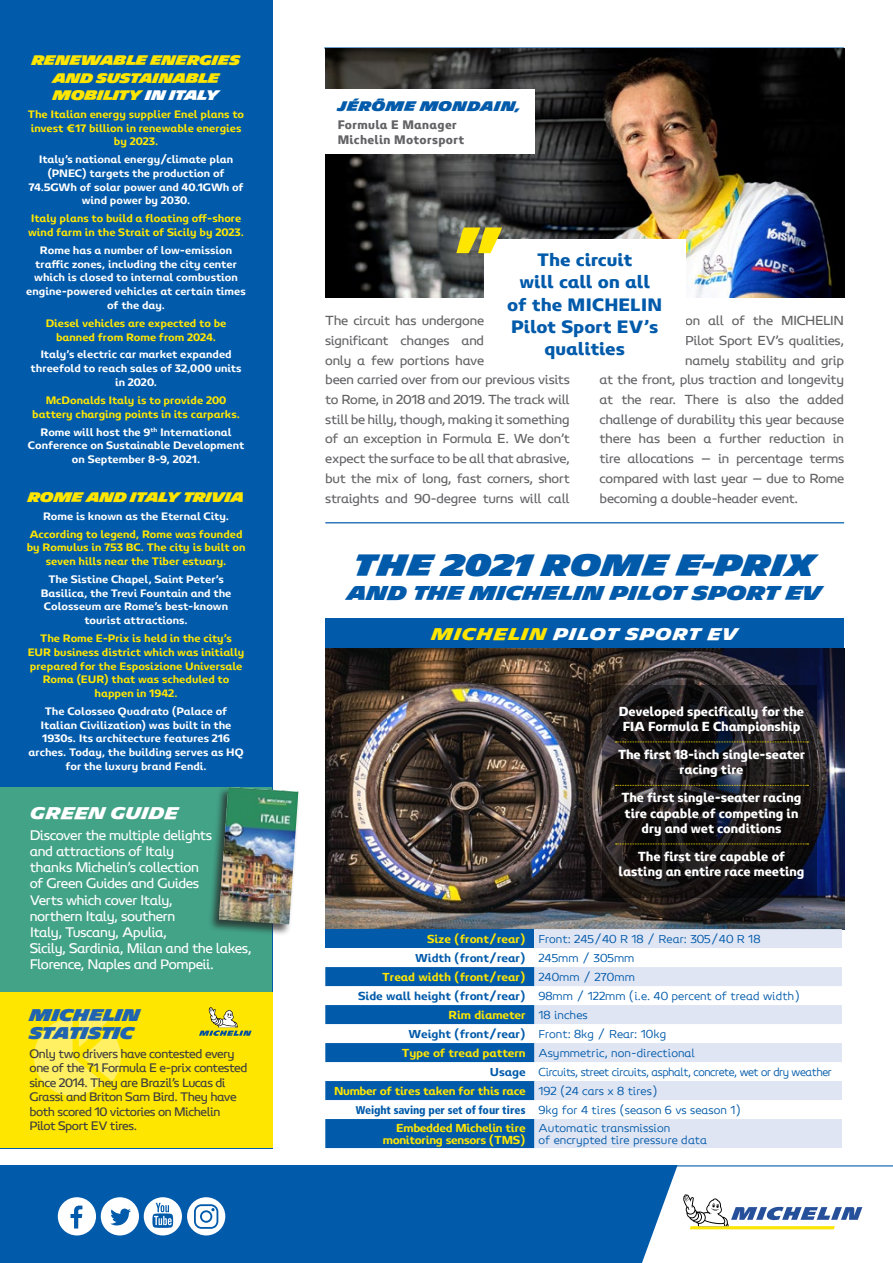
<style>
.page{position:relative;width:893px;height:1263px;background:#fff}
.page>*{position:absolute;margin:0;border:0;box-sizing:border-box;transform-origin:0 0}
.t1{font:600 97.65px "Michelin Unit Titling";color:#ffe601}
.Style_de_paragraphe{font:900 30px "Michelin Unit Titling";color:#015aaa}
.Style_de_paragraphe-2{font:900 19.5px "Michelin Unit Titling";color:#015aaa}
.t2{font:700 17.4px/22.2px "Michelin Unit Text";color:#015aaa;text-align:center}
.Style_de_paragraphe-3{font:700 16.5px "Michelin Unit Titling";letter-spacing:.05em;color:#fff}
.t3{font:900 16.5px/18px "Michelin Unit Titling";letter-spacing:-.025em;color:#2064b1}
.Style_de_paragraphe-4{font:700 16.5px "Michelin Unit Titling";color:#fff}
.t4{font:13.5px/16.2px "Michelin Unit Text";letter-spacing:-.04em;color:#fff}
.t5{font:900 13.5px/17.2px "Michelin Unit Titling";letter-spacing:-.035em;color:#ffe601;text-align:center}
.t6{font:900 13.5px "Michelin Unit Titling";letter-spacing:.02em;color:#015aaa}
.t7{font:12.75px/19.6px "Michelin Unit Text";letter-spacing:-.025em;color:#636366}
.t8{font:700 12.75px/15.3px "Michelin Unit Text";letter-spacing:-.005em;color:#fff;text-align:center;scale:.94 1}
.t9{font:12px/14.4px "Michelin Unit Text";letter-spacing:-.045em;color:#3e3e3f}
.t10{font:700 12px/14.4px "Michelin Unit Text";letter-spacing:.025em;color:#636366;scale:.94 1}
.t11{font:300 11.25px/12px "Michelin Unit Text";color:#015aaa}
.t12{font:600 11.25px/12px "Michelin Unit Text";letter-spacing:-.015em;color:#ffe601;text-align:right}
.t13{font:600 11.25px "Michelin Unit Text";letter-spacing:-.01em;color:#015aaa}
.t14{font:300 11.25px "Michelin Unit Text";letter-spacing:-.04em;color:#015aaa;scale:.96 1}
.t15{font:900 condensed 11.25px "Frutiger";letter-spacing:-.01em;color:#015aaa}
.t16{font:600 10.5px/13.6px "Michelin Unit Text";letter-spacing:-.005em;color:#fff;text-align:center}
.t17{font:600 10.5px/13.6px "Michelin Unit Text";letter-spacing:-.005em;color:#ffe601;text-align:center}
.s1{color:#fff}
.s2{color:#ffe601}
</style>
<div class="page">
<div style="left:0;top:1165px;width:893px;height:98px;background:#015aaa"></div>
<svg style="left:58px;top:1197px;width:124px;height:38px"></svg>
<svg style="left:642px;top:1165px;width:251px;height:98px;background:#dee7ec"></svg>
<div style="left:187px;top:1197px;width:38px;height:38px;background:#fff;border-radius:50%"></div>
<svg style="left:194px;top:1204px;width:24px;height:25px"></svg>
<img style="left:325px;top:648px;width:519px;height:281px">
<div style="left:0;top:0;width:272px;height:1148px;background:#015aaa"></div>
<hr style="left:324px;top:47px;width:520px;height:2px;background:#015aaa">
<img style="left:325px;top:48px;width:519px;height:250px">
<div style="left:325px;top:89px;width:210px;height:64px;background:#fff"></div>
<div style="left:484px;top:239px;width:201px;height:108px;background:#fff"></div>
<hr style="left:325px;top:522px;width:519px;height:1px;background:#015aaa">
<div style="left:0;top:787px;width:272px;height:205px;background:#43a387"></div>
<div style="left:208px;top:786px;width:93px;height:150px;background:#231f20;opacity:.75"></div>
<img style="left:219px;top:787px;width:79px;height:137px">
<div style="left:0;top:992px;width:272px;height:156px;background:#ffe601"></div>
<svg style="left:34px;top:1009px;width:87px;height:87px"></svg>
<svg style="left:199px;top:1007px;width:53px;height:29px"></svg>
<div style="left:325px;top:619px;width:519px;height:29px;background:#015aaa"></div>
<div style="left:325px;top:929px;width:209px;height:19px;background:#015aaa"></div>
<svg style="left:534px;top:929px;width:308px;height:219px;fill:#e0e5f3"></svg>
<svg style="left:325px;top:967px;width:209px;height:181px"></svg>
<svg style="left:602px;top:685px;width:214px;height:213px;background:#1b181a"></svg>
<svg style="left:616px;top:741px;width:192px;height:1px"></svg>
<svg style="left:616px;top:785px;width:192px;height:1px"></svg>
<svg style="left:616px;top:843px;width:192px;height:1px"></svg>
<p class="t5" style="left:32px;top:52px;width:210px">RENEWABLE ENERGIES<br>AND SUSTAINABLE<br>MOBILITY <span class="s1">IN ITALY</span></p>
<p class="t17" style="left:28px;top:107px;width:218px">The Italian energy supplier Enel plans to invest €17 billion in renewable energies by 2023.</p>
<p class="t16" style="left:28px;top:153px;width:217px">Italy’s national energy/climate plan (PNEC) targets the production of<br>74.5GWh of solar power and 40.1GWh of wind power by 2030.</p>
<p class="t17" style="left:28px;top:212px;width:217px;text-align:left">Italy plans to build a floating off-shore wind farm in the Strait of Sicily by 2023.</p>
<p class="t16" style="left:26px;top:244px;width:221px">Rome has a number of low-emission traffic zones, including the city center which is closed to internal combustion engine-powered vehicles at certain times of the day.</p>
<p class="t17" style="left:46px;top:316px;width:182px">Diesel vehicles are expected to be banned from Rome from 2024.</p>
<p class="t16" style="left:31px;top:348px;width:212px">Italy’s electric car market expanded threefold to reach sales of 32,000 units in 2020.</p>
<p class="t17" style="left:32px;top:393px;width:209px">McDonalds Italy is to provide 200 battery charging points in its carparks.</p>
<p class="t16" style="left:28px;top:425px;width:218px">Rome will host the 9<sup>th</sup> International<br>Conference on Sustainable Development on September 8-9, 2021.</p>
<p class="t5" style="left:28px;top:488px;width:218px">ROME AND ITALY TRIVIA</p>
<p class="t16" style="left:43px;top:509px;width:187px">Rome is known as the Eternal City.</p>
<p class="t17" style="left:27px;top:527px;width:220px">According to legend, Rome was founded by Romulus in 753 BC. The city is built on seven hills near the Tiber estuary.</p>
<p class="t16" style="left:41px;top:572px;width:192px">The Sistine Chapel, Saint Peter’s<br>Basilica, the Trevi Fountain and the<br>Colosseum are Rome’s best-known tourist attractions.</p>
<p class="t17" style="left:28px;top:632px;width:218px">The Rome E-Prix is held in the city’s EUR business district which was initially prepared for the Esposizione Universale Roma (EUR) that was scheduled to happen in 1942.</p>
<p class="t16" style="left:29px;top:704px;width:216px">The Colosseo Quadrato (Palace of Italian Civilization) was built in the 1930s. Its architecture features 216 arches. Today, the building serves as HQ for the luxury brand Fendi.</p>
<p class="Style_de_paragraphe-4" style="left:31px;top:803px;width:149px">GREEN GUIDE</p>
<p class="t4" style="left:30px;top:827px;width:223px">Discover the multiple delights<br>and attractions of Italy<br>thanks Michelin’s collection<br>of Green Guides and Guides<br>Verts which cover Italy,<br>northern Italy, southern<br>Italy, Tuscany, Apulia,<br>Sicily, Sardinia, Milan and the lakes,<br>Florence, Naples and Pompeii.</p>
<p class="t3" style="left:30px;top:1007px;width:112px">MICHELIN<br>STATISTIC</p>
<p class="t9" style="left:30px;top:1047px;width:219px">Only two drivers have contested every one of the 71 Formula E e-prix contested since 2014. They are Brazil’s Lucas di Grassi and Briton Sam Bird. They have both scored 10 victories on Michelin Pilot Sport EV tires.</p>
<p class="t6" style="left:338px;top:98px;width:185px">JÉRÔME MONDAIN,</p>
<p class="t10" style="left:338px;top:118px;width:136px">Formula E Manager<br>Michelin Motorsport</p>
<p class="t1" style="left:438px;top:206px;width:66px">"</p>
<p class="t2" style="left:507px;top:249px;width:156px">The circuit<br>will call on all<br>of the MICHELIN<br>Pilot Sport EV’s qualities</p>
<p class="t7" style="left:325px;top:311px;width:246px">The circuit has undergone<br>significant changes and<br>only a few portions have<br>been carried over from our previous visits to Rome, in 2018 and 2019. The track will still be hilly, though, making it something of an exception in Formula E. We don’t expect the surface to be all that abrasive, but the mix of long, fast corners, short straights and 90-degree turns will call</p>
<p class="t7" style="left:685px;top:311px;width:160px">on all of the MICHELIN</p>
<p class="t7" style="left:685px;top:331px;width:160px">Pilot Sport EV’s qualities,</p>
<p class="t7" style="left:685px;top:350px;width:160px">namely stability and grip</p>
<p class="t7" style="left:600px;top:370px;width:246px">at the front, plus traction and longevity</p>
<p class="t7" style="left:600px;top:390px;width:246px">at the rear. There is also the added</p>
<p class="t7" style="left:600px;top:409px;width:246px">challenge of durability this year because</p>
<p class="t7" style="left:600px;top:429px;width:246px">there has been a further reduction in</p>
<p class="t7" style="left:600px;top:449px;width:246px">tire allocations – in percentage terms</p>
<p class="t7" style="left:600px;top:469px;width:246px">compared with last year – due to Rome</p>
<p class="t7" style="left:600px;top:488px;width:200px">becoming a double-header event.</p>
<p class="Style_de_paragraphe" style="left:354px;top:548px;width:463px">THE 2021 ROME E-PRIX</p>
<p class="Style_de_paragraphe-2" style="left:347px;top:581px;width:477px">AND THE MICHELIN PILOT SPORT EV</p>
<p class="Style_de_paragraphe-3" style="left:431px;top:624px;width:308px"><span class="s2">MICHELIN</span> PILOT SPORT EV</p>
<p class="t8" style="left:619px;top:703px;width:198px;text-align:left">Developed specifically for the<br>FIA Formula E Championship</p>
<p class="t8" style="left:618px;top:747px;width:200px">The first 18-inch single-seater racing tire</p>
<p class="t8" style="left:621px;top:790px;width:193px">The first single-seater racing tire capable of competing in dry and wet conditions</p>
<p class="t8" style="left:618px;top:849px;width:199px">The first tire capable of lasting an entire race meeting</p>
<p class="t12" style="left:427px;top:933px;width:100px">Size (front/rear)</p>
<p class="t11" style="left:538px;top:933px;width:224px">Front: 245/40 R 18 / Rear: 305/40 R 18</p>
<p class="t13" style="left:415px;top:951px;width:112px">Width (front/rear)</p>
<p class="t11" style="left:538px;top:952px;width:97px">245mm / 305mm</p>
<p class="t12" style="left:382px;top:971px;width:145px">Tread width (front/rear)</p>
<p class="t11" style="left:538px;top:971px;width:98px">240mm / 270mm</p>
<p class="t13" style="left:358px;top:989px;width:169px">Side wall height (front/rear)</p>
<p class="t11" style="left:538px;top:990px;width:263px">98mm / 122mm (i.e. 40 percent of tread width)</p>
<p class="t12" style="left:449px;top:1009px;width:79px">Rim diameter</p>
<p class="t11" style="left:538px;top:1009px;width:51px">18 inches</p>
<p class="t13" style="left:408px;top:1027px;width:119px">Weight (front/rear)</p>
<p class="t11" style="left:538px;top:1028px;width:129px">Front: 8kg / Rear: 10kg</p>
<p class="t12" style="left:402px;top:1047px;width:125px">Type of tread pattern</p>
<p class="t11" style="left:538px;top:1047px;width:158px">Asymmetric, non-directional</p>
<p class="t13" style="left:490px;top:1065px;width:37px">Usage</p>
<p class="t14" style="left:538px;top:1065px;width:307px">Circuits, street circuits, asphalt, concrete, wet or dry weather</p>
<p class="t12" style="left:334px;top:1085px;width:193px">Number of tires taken for this race</p>
<p class="t11" style="left:538px;top:1085px;width:121px">192 (24 cars x 8 tires)</p>
<p class="t15" style="left:356px;top:1103px;width:171px">Weight saving per set of four tires</p>
<p class="t11" style="left:538px;top:1104px;width:204px">9kg for 4 tires (season 6 vs season 1)</p>
<p class="t12" style="left:383px;top:1122px;width:144px">Embedded Michelin tire monitoring sensors (TMS)</p>
<p class="t11" style="left:538px;top:1122px;width:170px">Automatic transmission<br>of encrypted tire pressure data</p>
</div>
